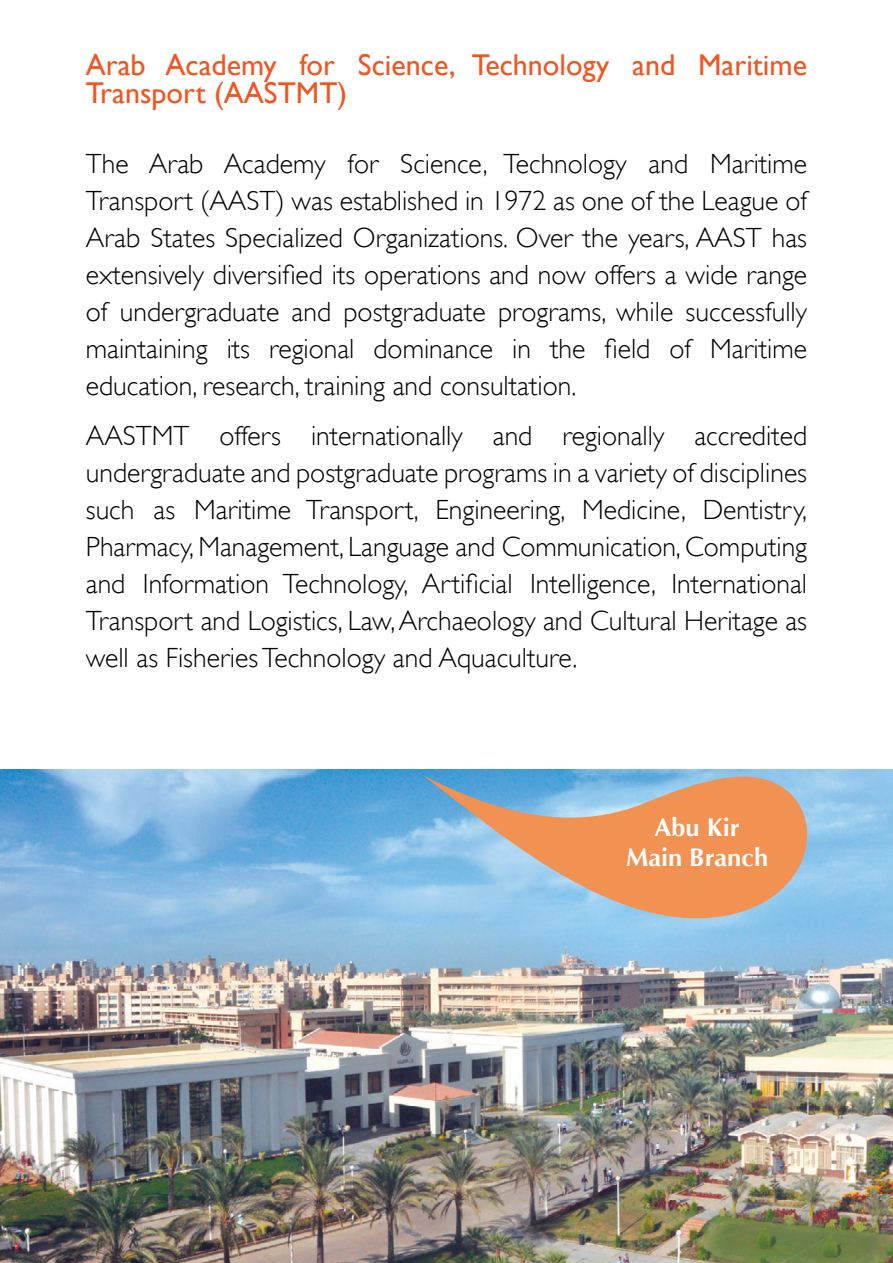
<style>
.page{position:relative;width:893px;height:1263px;background:#fff}
.page>*{position:absolute;margin:0;border:0;box-sizing:border-box;transform-origin:0 0}
.t1{font:30px/27.8px "Gill Sans";color:#f05622}
.t2{font:300 27.75px/37px "Gill Sans";color:#000}
.t3{font:700 25.5px/30.6px "CG Omega";color:#fff;text-align:center}
</style>
<div class="page">
<img style="left:0;top:770px;width:893px;height:493px">
<svg style="left:423px;top:776px;width:384px;height:142px;background:#c1a897"></svg>
<p class="t1" style="left:299px;top:51px;width:37px">for</p>
<p class="t1" style="left:86px;top:51px;width:263px">Arab<br>Transport (AASTMT(</p>
<p class="t1" style="left:165px;top:51px;width:113px">Academy</p>
<p class="t1" style="left:358px;top:51px;width:99px">Science,</p>
<p class="t1" style="left:472px;top:51px;width:139px">Technology</p>
<p class="t1" style="left:632px;top:51px;width:45px">and</p>
<p class="t1" style="left:698px;top:51px;width:111px">Maritime</p>
<p class="t2" style="left:348px;top:144px;width:32px">for</p>
<p class="t2" style="left:400px;top:144px;width:89px">Science,</p>
<p class="t2" style="left:149px;top:144px;width:56px">Arab</p>
<p class="t2" style="left:224px;top:144px;width:103px">Academy</p>
<p class="t2" style="left:86px;top:144px;width:44px">The</p>
<p class="t2" style="left:86px;top:181px;width:723px">Transport (AAST) was established in 1972 as one of the League of</p>
<p class="t2" style="left:86px;top:218px;width:723px">Arab States Specialized Organizations. Over the years, AAST has</p>
<p class="t2" style="left:86px;top:255px;width:723px">extensively diversified its operations and now offers a wide range</p>
<p class="t2" style="left:86px;top:292px;width:723px">of undergraduate and postgraduate programs, while successfully</p>
<p class="t2" style="left:710px;top:329px;width:98px">Maritime</p>
<p class="t2" style="left:503px;top:144px;width:125px">Technology</p>
<p class="t2" style="left:649px;top:144px;width:41px">and</p>
<p class="t2" style="left:710px;top:144px;width:98px">Maritime</p>
<p class="t2" style="left:604px;top:329px;width:47px">field</p>
<p class="t2" style="left:669px;top:329px;width:23px">of</p>
<p class="t2" style="left:86px;top:329px;width:492px">maintaining<br>education, research, training and consultation.</p>
<p class="t2" style="left:227px;top:329px;width:25px">its</p>
<p class="t2" style="left:269px;top:329px;width:87px">regional</p>
<p class="t2" style="left:373px;top:329px;width:121px">dominance</p>
<p class="t2" style="left:512px;top:329px;width:20px">in</p>
<p class="t2" style="left:550px;top:329px;width:37px">the</p>
<p class="t2" style="left:86px;top:416px;width:105px">AASTMT</p>
<p class="t2" style="left:86px;top:453px;width:723px">undergraduate and postgraduate programs in a variety of disciplines</p>
<p class="t2" style="left:703px;top:490px;width:106px">Dentistry,</p>
<p class="t2" style="left:219px;top:416px;width:63px">offers</p>
<p class="t2" style="left:311px;top:416px;width:153px">internationally</p>
<p class="t2" style="left:493px;top:416px;width:41px">and</p>
<p class="t2" style="left:562px;top:416px;width:103px">regionally</p>
<p class="t2" style="left:694px;top:416px;width:114px">accredited</p>
<p class="t2" style="left:86px;top:490px;width:50px">such</p>
<p class="t2" style="left:86px;top:527px;width:723px">Pharmacy,Management,Language and Communication,Computing</p>
<p class="t2" style="left:671px;top:564px;width:137px">International</p>
<p class="t2" style="left:194px;top:490px;width:98px">Maritime</p>
<p class="t2" style="left:306px;top:490px;width:114px">Transport,</p>
<p class="t2" style="left:435px;top:490px;width:131px">Engineering,</p>
<p class="t2" style="left:582px;top:490px;width:105px">Medicine,</p>
<p class="t2" style="left:153px;top:490px;width:23px">as</p>
<p class="t2" style="left:143px;top:564px;width:128px">Information</p>
<p class="t2" style="left:422px;top:564px;width:92px">Artificial</p>
<p class="t2" style="left:86px;top:564px;width:723px">and<br>Transport and Logistics, Law,Archaeology and Cultural Heritage as well as FisheriesTechnology and Aquaculture.</p>
<p class="t2" style="left:283px;top:564px;width:127px">Technology,</p>
<p class="t2" style="left:530px;top:564px;width:128px">Intelligence,</p>
<p class="t3" style="left:626px;top:811px;width:144px">Abu Kir<br>Main Branch</p>
</div>
